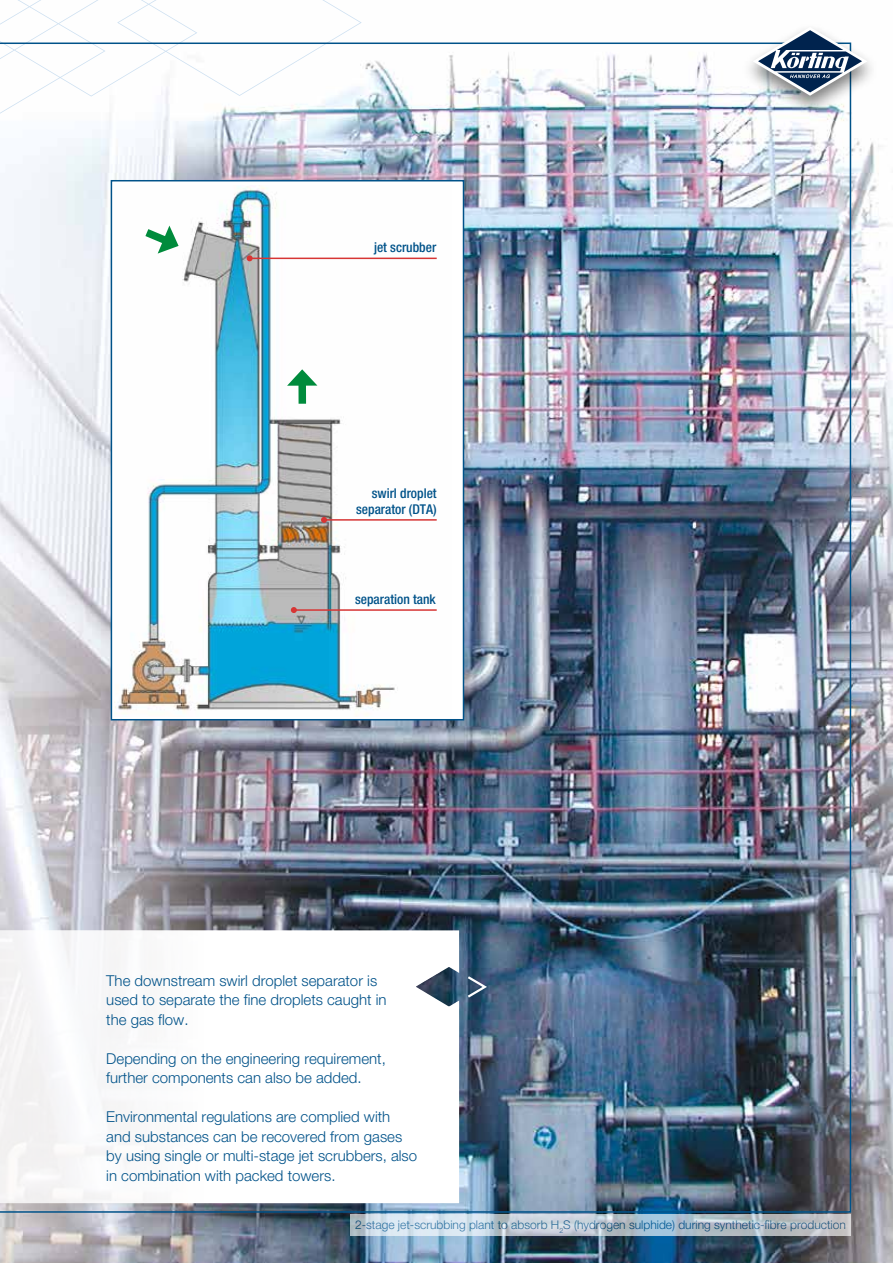
<style>
.page{position:relative;width:893px;height:1263px;background:#fff}
.page>*{position:absolute;margin:0;border:0;box-sizing:border-box;transform-origin:0 0}
.t1{font:300 15px/19.5px "Helvetica Neue LT";color:#005289}
.t2{font:500 condensed 13.5px/16.2px "Helvetica Neue LT";color:#005289;text-align:right}
.t3{font:300 12px "Helvetica Neue LT";color:#005289}
</style>
<div class="page">
<img style="left:0;top:141px;width:893px;height:1122px">
<svg style="left:0;top:0;width:362px;height:42px"></svg>
<img style="left:0;top:42px;width:852px;height:1171px">
<svg style="left:0;top:929px;width:460px;height:275px"></svg>
<svg style="left:465px;top:974px;width:24px;height:26px"></svg>
<svg style="left:351px;top:1214px;width:500px;height:21px;background:#c1ccd6"></svg>
<div style="left:111px;top:180px;width:353px;height:540px;background:#fff;border:2px solid #005289"></div>
<img style="left:115px;top:185px;width:322px;height:531px">
<svg style="left:137px;top:223px;width:42px;height:31px"></svg>
<div style="left:298px;top:379px;width:8px;height:25px;background:#008b3c"></div>
<svg style="left:287px;top:369px;width:30px;height:17px"></svg>
<hr style="left:250px;top:258px;width:187px;height:1px;background:#d73534">
<svg style="left:247px;top:255px;width:6px;height:6px"></svg>
<hr style="left:324px;top:519px;width:113px;height:2px;background:#d73534">
<svg style="left:321px;top:517px;width:6px;height:6px"></svg>
<hr style="left:294px;top:609px;width:143px;height:2px;background:#d73534">
<svg style="left:291px;top:607px;width:6px;height:6px"></svg>
<div style="left:740px;top:23px;width:139px;height:94px;background:#000;opacity:.5"></div>
<svg style="left:753px;top:27px;width:114px;height:69px"></svg>
<p class="t2" style="left:374px;top:239px;width:64px">jet scrubber</p>
<p class="t2" style="left:356px;top:484px;width:82px">swirl droplet separator (DTA)</p>
<p class="t2" style="left:355px;top:591px;width:82px">separation tank</p>
<p class="t1" style="left:106px;top:970px;width:282px">The downstream swirl droplet separator is used to separate the fine droplets caught in the gas flow.</p>
<p class="t1" style="left:106px;top:1048px;width:281px">Depending on the engineering requirement, further components can also be added.</p>
<p class="t1" style="left:106px;top:1107px;width:312px">Environmental regulations are complied with and substances can be recovered from gases by using single or multi-stage jet scrubbers, also in combination with packed towers.</p>
<p class="t3" style="left:355px;top:1218px;width:492px">2-stage jet-scrubbing plant to absorb H<sub>2</sub>S (hydrogen sulphide) during synthetic-fibre production</p>
</div>
